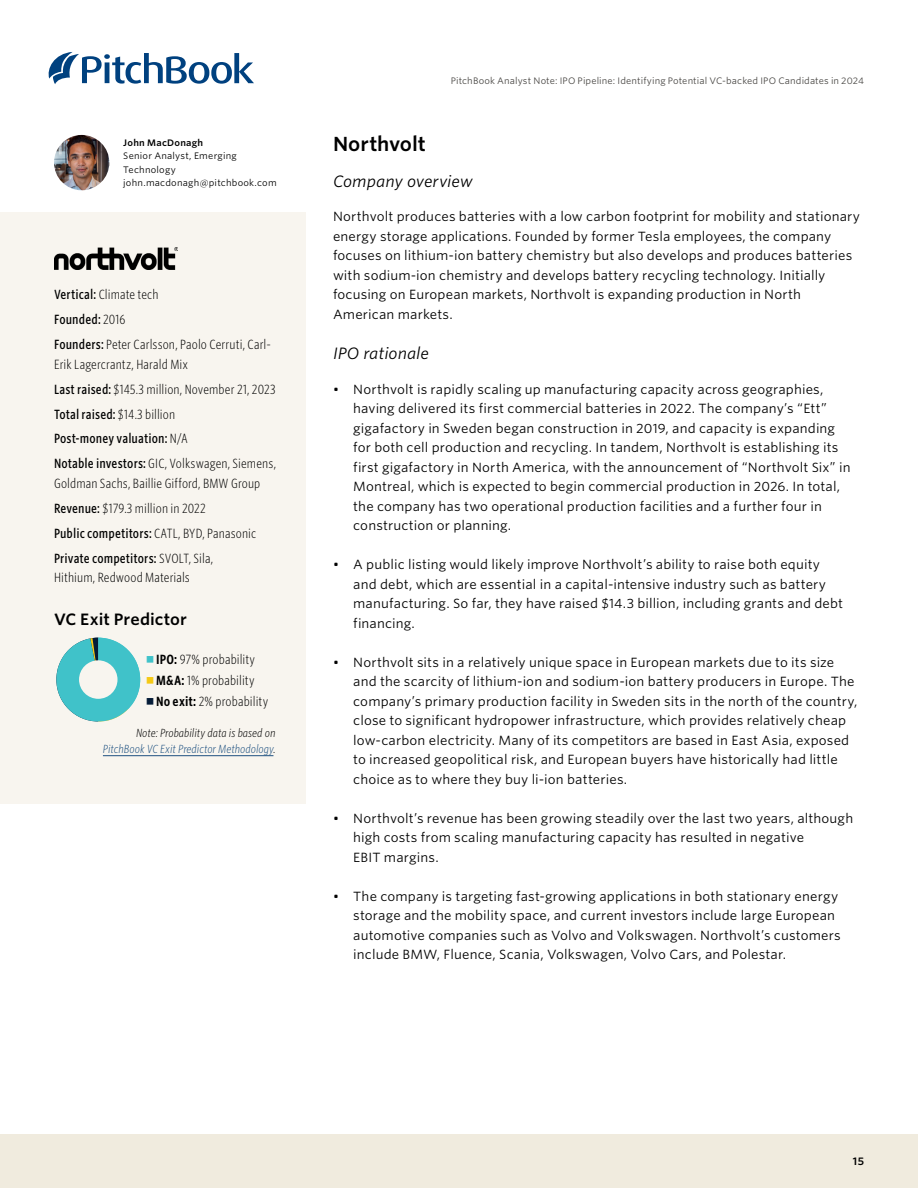
<style>
.page{position:relative;width:918px;height:1188px;background:#fff}
.page>*{position:absolute;margin:0;border:0;box-sizing:border-box;transform-origin:0 0}
.AN_Section_title{font:600 19.5px "Whitney S Sm";letter-spacing:-.005em;color:#000}
.AN_Subsection_I{font:italic 15.75px "Whitney S Sm";color:#000}
.AN_Chart___table_title{font:600 15.75px "Whitney S Sm";color:#000}
.AN_Body_copy{font:12.75px/19.5px "Whitney S Sm";letter-spacing:.01em;color:#000}
.AN_Company_highlights{font:300 12.75px/19.5px "Whitney Cond S Sm";letter-spacing:.01em;color:#000}
.AN_Company_highlights-2{font:500 12.75px "Whitney Cond S Sm";letter-spacing:.01em;color:#000}
.ETR_Source_tag{font:italic 300 11.25px/16.5px "Whitney Cond S Sm";color:#1d5080;text-align:right}
.t1{font:600 10.5px "Whitney S Sm";color:#000}
.t2{font:9px "Whitney S Sm";letter-spacing:.01em;color:#484643}
.AN_TOC_credits_text{font:9px/13.5px "Whitney S Sm";letter-spacing:.025em;color:#000}
.s1{font-weight:600}
.s2{font-weight:500}
.s3{font-weight:300}
.s4{color:#000}
</style>
<div class="page">
<div style="left:0;top:1134px;width:918px;height:54px;background:#f0ebde"></div>
<svg style="left:49px;top:52px;width:205px;height:32px"></svg>
<img style="left:54px;top:135px;width:55px;height:55px;border-radius:28px">
<div style="left:0;top:212px;width:306px;height:592px;background:#f8f5ef"></div>
<img style="left:55px;top:247px;width:123px;height:23px">
<svg style="left:56px;top:638px;width:84px;height:84px"></svg>
<div style="left:79px;top:660px;width:39px;height:39px;background:#f8f5ef;border-radius:50%"></div>
<hr style="left:103px;top:755px;width:170px;height:1px;background:#1d5080">
<p class="AN_TOC_credits_text" style="left:123px;top:136px;width:155px"><span class="s1">John MacDonagh<br></span>Senior Analyst, Emerging<br>Technology john.macdonagh@pitchbook.com</p>
<p class="AN_Company_highlights" style="left:54px;top:285px;width:106px"><span class="s2">Vertical:</span> Climate tech</p>
<p class="AN_Company_highlights-2" style="left:54px;top:311px;width:73px">Founded: <span class="s3">2016</span></p>
<p class="AN_Company_highlights" style="left:54px;top:334px;width:219px"><span class="s2">Founders:</span> Peter Carlsson, Paolo Cerruti, Carl-<br>Erik Lagercrantz, Harald Mix</p>
<p class="AN_Company_highlights" style="left:54px;top:379px;width:223px"><span class="s2">Last raised:</span> $145.3 million, November 21, 2023</p>
<p class="AN_Company_highlights-2" style="left:54px;top:405px;width:123px">Total raised: <span class="s3">$14.3 billion</span></p>
<p class="AN_Company_highlights-2" style="left:54px;top:430px;width:135px">Post-money valuation: <span class="s3">N/A</span></p>
<p class="AN_Company_highlights" style="left:54px;top:454px;width:224px"><span class="s2">Notable investors:</span> GIC, Volkswagen, Siemens,<br>Goldman Sachs, Baillie Gifford, BMW Group</p>
<p class="AN_Company_highlights" style="left:54px;top:498px;width:154px"><span class="s2">Revenue:</span> $179.3 million in 2022</p>
<p class="AN_Company_highlights-2" style="left:54px;top:524px;width:204px">Public competitors: <span class="s3">CATL, BYD, Panasonic</span></p>
<p class="AN_Company_highlights" style="left:54px;top:548px;width:161px"><span class="s2">Private competitors:</span> SVOLT, Sila,<br>Hithium, Redwood Materials</p>
<p class="AN_Chart___table_title" style="left:54px;top:608px;width:134px">VC Exit Predictor</p>
<p class="AN_Company_highlights" style="left:191px;top:648px;width:71px;line-height:21px;text-indent:-11px">84<br>4% probab lity</p>
<p class="AN_Company_highlights" style="left:156px;top:648px;width:114px;line-height:21px"><span class="s1">IPO:</span> 97% probability<br><span class="s1">M&amp;A:</span> 1% probability<br><span class="s1">No exit:</span> 2% probability</p>
<p class="ETR_Source_tag" style="left:103px;top:724px;width:174px"><span class="s4">Note: Probability data is based on<br></span>PitchBook VC Exit Predictor Methodology<span class="s4">.</span></p>
<p class="t2" style="left:451px;top:75px;width:415px">PitchBook Analyst Note: IPO Pipeline: Identifying Potential VC-backed IPO Candidates in 2024</p>
<p class="AN_Section_title" style="left:333px;top:130px;width:94px">Northvolt</p>
<p class="AN_Subsection_I" style="left:333px;top:170px;width:141px">Company overview</p>
<p class="AN_Body_copy" style="left:333px;top:207px;width:529px">Northvolt produces batteries with a low carbon footprint for mobility and stationary energy storage applications. Founded by former Tesla employees, the company focuses on lithium-ion battery chemistry but also develops and produces batteries with sodium-ion chemistry and develops battery recycling technology. Initially focusing on European markets, Northvolt is expanding production in North American markets.</p>
<p class="AN_Subsection_I" style="left:333px;top:343px;width:98px">IPO rationale</p>
<p class="AN_Body_copy" style="left:353px;top:379px;width:499px;text-indent:-20px">• Northvolt is rapidly scaling up manufacturing capacity across geographies, having delivered its first commercial batteries in 2022. The company’s “Ett” gigafactory in Sweden began construction in 2019, and capacity is expanding for both cell production and recycling. In tandem, Northvolt is establishing its first gigafactory in North America, with the announcement of “Northvolt Six” in Montreal, which is expected to begin commercial production in 2026. In total, the company has two operational production facilities and a further four in construction or planning.</p>
<p class="AN_Body_copy" style="left:353px;top:555px;width:491px;text-indent:-20px">• A public listing would likely improve Northvolt’s ability to raise both equity and debt, which are essential in a capital-intensive industry such as battery manufacturing. So far, they have raised $14.3 billion, including grants and debt financing.</p>
<p class="AN_Body_copy" style="left:353px;top:652px;width:506px;text-indent:-20px">• Northvolt sits in a relatively unique space in European markets due to its size and the scarcity of lithium-ion and sodium-ion battery producers in Europe. The company’s primary production facility in Sweden sits in the north of the country, close to significant hydropower infrastructure, which provides relatively cheap low-carbon electricity. Many of its competitors are based in East Asia, exposed to increased geopolitical risk, and European buyers have historically had little choice as to where they buy li-ion batteries.</p>
<p class="AN_Body_copy" style="left:353px;top:808px;width:501px;text-indent:-20px">• Northvolt’s revenue has been growing steadily over the last two years, although high costs from scaling manufacturing capacity has resulted in negative<br>EBIT margins.</p>
<p class="AN_Body_copy" style="left:353px;top:886px;width:489px;text-indent:-20px">• The company is targeting fast-growing applications in both stationary energy storage and the mobility space, and current investors include large European automotive companies such as Volvo and Volkswagen. Northvolt’s customers include BMW, Fluence, Scania, Volkswagen, Volvo Cars, and Polestar.</p>
<p class="t1" style="left:853px;top:1154px;width:13px">15</p>
</div>
